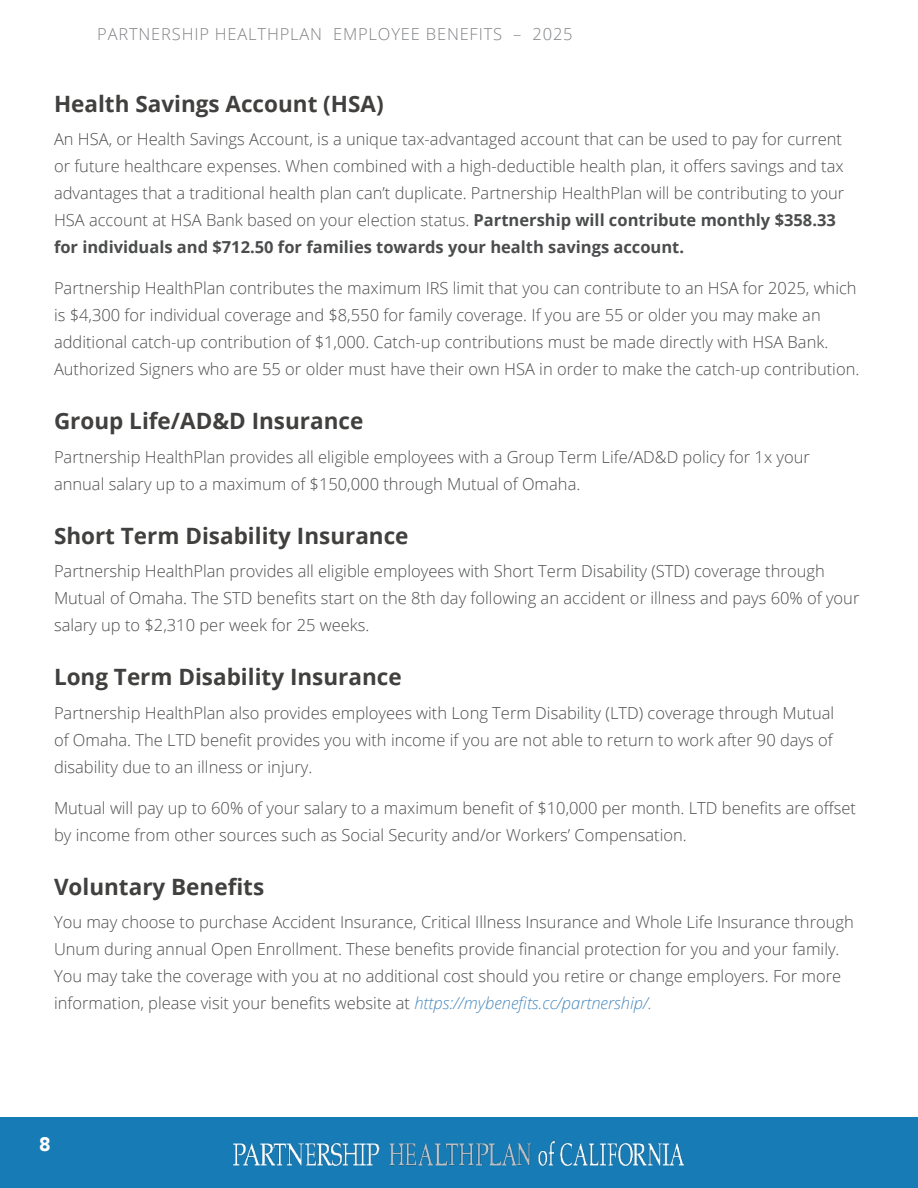
<style>
.page{position:relative;width:918px;height:1188px;background:#fff}
.page>*{position:absolute;margin:0;border:0;box-sizing:border-box;transform-origin:0 0}
.t1{font:700 22.5px "Open Sans";color:#41403f}
.t2{font:900 19.5px "Avenir";color:#fff}
.t3{font:300 16.5px/27px "Open Sans";color:#4b4c4d}
.t4{font:300 16.5px "Open Sans";letter-spacing:.05em;color:#808285}
.s1{font-weight:700}
.s2{font-style:italic;color:#4b8abe}
</style>
<div class="page">
<div style="left:0;top:1117px;width:918px;height:71px;background:#177cb6"></div>
<img style="left:232px;top:1140px;width:453px;height:26px">
<p class="t4" style="left:97px;top:22px;width:477px">PARTNERSHIP HEALTHPLAN EMPLOYEE BENEFITS – 2025</p>
<p class="t1" style="left:54px;top:88px;width:331px">Health Savings Account (HSA)</p>
<p class="t3" style="left:54px;top:126px;width:792px">An HSA, or Health Savings Account, is a unique tax-advantaged account that can be used to pay for current or future healthcare expenses. When combined with a high-deductible health plan, it offers savings and tax advantages that a traditional health plan can’t duplicate. Partnership HealthPlan will be contributing to your HSA account at HSA Bank based on your election status. <span class="s1">Partnership will contribute monthly $358.33 for individuals and $712.50 for families towards your health savings account.</span></p>
<p class="t3" style="left:54px;top:274px;width:807px">Partnership HealthPlan contributes the maximum IRS limit that you can contribute to an HSA for 2025, which is $4,300 for individual coverage and $8,550 for family coverage. If you are 55 or older you may make an additional catch-up contribution of $1,000. Catch-up contributions must be made directly with HSA Bank.<br>Authorized Signers who are 55 or older must have their own HSA in order to make the catch-up contribution.</p>
<p class="t1" style="left:54px;top:405px;width:311px">Group Life/AD&amp;D Insurance</p>
<p class="t3" style="left:54px;top:443px;width:757px">Partnership HealthPlan provides all eligible employees with a Group Term Life/AD&amp;D policy for 1x your annual salary up to a maximum of $150,000 through Mutual of Omaha.</p>
<p class="t1" style="left:54px;top:520px;width:356px">Short Term Disability Insurance</p>
<p class="t3" style="left:54px;top:558px;width:807px">Partnership HealthPlan provides all eligible employees with Short Term Disability (STD) coverage through<br>Mutual of Omaha. The STD benefits start on the 8th day following an accident or illness and pays 60% of your salary up to $2,310 per week for 25 weeks.</p>
<p class="t1" style="left:54px;top:661px;width:349px">Long Term Disability Insurance</p>
<p class="t3" style="left:54px;top:699px;width:782px;text-align:justify">Partnership HealthPlan also provides employees with Long Term Disability (LTD) coverage through Mutual of Omaha. The LTD benefit provides you with income if you are not able to return to work after 90 days of disability due to an illness or injury.</p>
<p class="t3" style="left:54px;top:794px;width:804px">Mutual will pay up to 60% of your salary to a maximum benefit of $10,000 per month. LTD benefits are offset by income from other sources such as Social Security and/or Workers’ Compensation.</p>
<p class="t1" style="left:54px;top:871px;width:212px">Voluntary Benefits</p>
<p class="t3" style="left:54px;top:909px;width:801px">You may choose to purchase Accident Insurance, Critical Illness Insurance and Whole Life Insurance through Unum during annual Open Enrollment. These benefits provide financial protection for you and your family.<br>You may take the coverage with you at no additional cost should you retire or change employers. For more information, please visit your benefits website at <span class="s2">https://mybenefits.cc/partnership/.</span></p>
<p class="t2" style="left:39px;top:1127px;width:13px">8</p>
</div>
